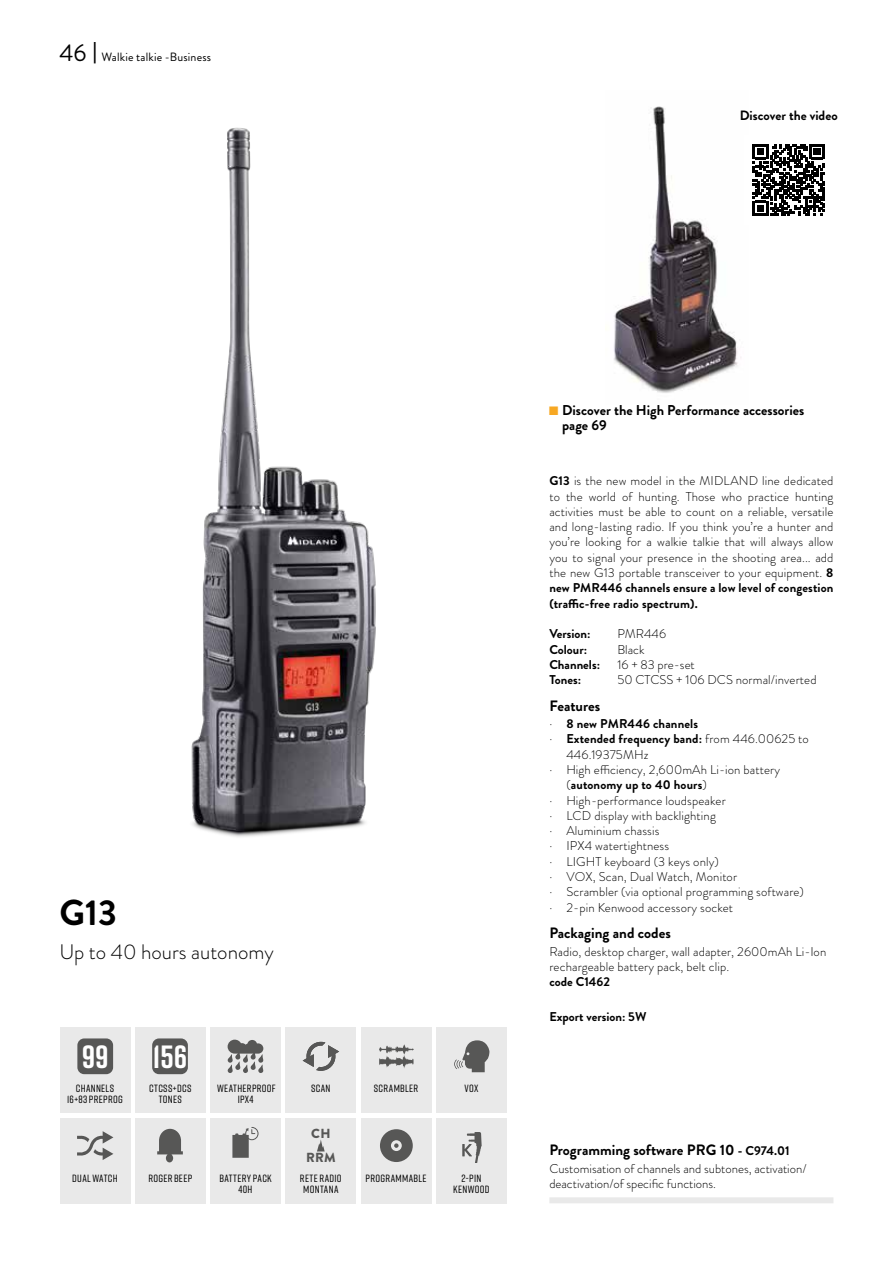
<style>
.page{position:relative;width:893px;height:1263px;background:#fff}
.page>*{position:absolute;margin:0;border:0;box-sizing:border-box;transform-origin:0 0}
.t1{font:700 36px "Brandon Grotesque";color:#000}
.t2{font:700 32.1px "Rift";color:#fff}
.t3{font:300 21px "Brandon Grotesque";color:#000}
.t4{font:700 15px "Brandon Grotesque";color:#000}
.t5{font:700 14.25px/15px "Brandon Grotesque";color:#000}
.t6{font:700 13.5px "Brandon Grotesque";color:#000}
.t7{font:900 13.2px/24.3px "Brandon Grotesque";color:#575756;text-align:center}
.t8{font:300 12.75px/15.3px "Brandon Grotesque";letter-spacing:.01em;color:#000}
.t9{font:700 12.75px "Brandon Grotesque";letter-spacing:.005em;color:#000}
.t10{font:12px "Brandon Grotesque";letter-spacing:.015em;color:#000}
.t11{font:500 10.5px/11.2px "Rift";letter-spacing:.03em;color:#000;text-align:center}
.s1{font-size:24px}
.s2{font-family:"Rift";font-weight:500;font-size:24px}
.s3{font-family:"PT Mono";font-weight:400;color:#f7a823}
.s4{font-weight:700}
.s5{font-weight:300}
.s6{font-size:12.75px}
</style>
<div class="page">
<div style="left:60px;top:1028px;width:70px;height:85px;background:#e9e9e9"></div>
<div style="left:135px;top:1028px;width:70px;height:85px;background:#e9e9e9"></div>
<div style="left:210px;top:1028px;width:71px;height:85px;background:#e9e9e9"></div>
<div style="left:286px;top:1028px;width:70px;height:85px;background:#e9e9e9"></div>
<div style="left:361px;top:1028px;width:70px;height:85px;background:#e9e9e9"></div>
<div style="left:437px;top:1028px;width:70px;height:85px;background:#e9e9e9"></div>
<div style="left:60px;top:1118px;width:70px;height:85px;background:#e9e9e9"></div>
<div style="left:210px;top:1118px;width:71px;height:85px;background:#e9e9e9"></div>
<div style="left:286px;top:1118px;width:70px;height:85px;background:#e9e9e9"></div>
<div style="left:361px;top:1118px;width:70px;height:85px;background:#e9e9e9"></div>
<div style="left:437px;top:1118px;width:70px;height:85px;background:#e9e9e9"></div>
<div style="left:135px;top:1118px;width:70px;height:85px;background:#e9e9e9"></div>
<svg style="left:227px;top:1040px;width:37px;height:33px"></svg>
<img style="left:191px;top:127px;width:185px;height:710px">
<img style="left:614px;top:106px;width:127px;height:287px">
<svg style="left:753px;top:144px;width:72px;height:72px"></svg>
<div style="left:77px;top:1038px;width:36px;height:36px;background:#575756;border-radius:7px"></div>
<svg style="left:454px;top:1040px;width:35px;height:32px"></svg>
<svg style="left:302px;top:1041px;width:37px;height:30px"></svg>
<svg style="left:157px;top:1129px;width:26px;height:33px"></svg>
<svg style="left:232px;top:1127px;width:27px;height:31px"></svg>
<svg style="left:380px;top:1129px;width:33px;height:33px"></svg>
<div style="left:152px;top:1038px;width:36px;height:36px;background:#575756;border-radius:7px"></div>
<svg style="left:77px;top:1131px;width:36px;height:29px"></svg>
<svg style="left:379px;top:1044px;width:35px;height:24px"></svg>
<svg style="left:317px;top:1140px;width:8px;height:11px"></svg>
<svg style="left:462px;top:1132px;width:20px;height:30px"></svg>
<div style="left:549px;top:1197px;width:284px;height:6px;background:#e9e9e9"></div>
<p class="t10" style="left:60px;top:49px;width:153px"><span class="s1">46</span> <span class="s2">|</span> Walkie talkie -Business</p>
<p class="t6" style="left:740px;top:106px;width:99px">Discover the video</p>
<h1 class="t1" style="left:60px;top:887px;width:59px">G13</h1>
<h3 class="t3" style="left:60px;top:937px;width:216px">Up to 40 hours autonomy</h3>
<h2 class="t2" style="left:82px;top:1033px;width:28px">99</h2>
<h2 class="t2" style="left:153px;top:1033px;width:36px">156</h2>
<p class="t11" style="left:67px;top:1082px;width:57px">CHANNELS<br>16+83 PREPROG</p>
<p class="t11" style="left:149px;top:1082px;width:44px">CTCSS+DCS<br>TONES</p>
<p class="t11" style="left:217px;top:1082px;width:60px">WEATHERPROOF<br>IPX4</p>
<p class="t11" style="left:311px;top:1082px;width:21px">SCAN</p>
<p class="t11" style="left:374px;top:1082px;width:46px">SCRAMBLER</p>
<p class="t11" style="left:464px;top:1082px;width:15px">VOX</p>
<p class="t7" style="left:306px;top:1121px;width:31px">CH<br>RRM</p>
<p class="t11" style="left:72px;top:1172px;width:47px">DUAL WATCH</p>
<p class="t11" style="left:148px;top:1172px;width:45px">ROGER BEEP</p>
<p class="t11" style="left:219px;top:1172px;width:54px">BATTERY PACK<br>40H</p>
<p class="t11" style="left:300px;top:1172px;width:43px">RETE RADIO<br>MONTANA</p>
<p class="t11" style="left:365px;top:1172px;width:63px">PROGRAMMABLE</p>
<p class="t11" style="left:453px;top:1172px;width:38px">2-PIN<br>KENWOOD</p>
<p class="t5" style="left:562px;top:403px;width:244px;text-indent:-13px"><span class="s3">■</span> Discover the High Performance accessories page 69</p>
<p class="t8" style="left:549px;top:473px;width:286px;text-align:justify"><span class="s4">G13</span> is the new model in the MIDLAND line dedicated to the world of hunting. Those who practice hunting activities must be able to count on a reliable, versatile and long-lasting radio. If you think you’re a hunter and you’re looking for a walkie talkie that will always allow you to signal your presence in the shooting area... add the new G13 portable transceiver to your equipment. <span class="s4">8 new PMR446 channels ensure a low level of congestion (traffic-free radio spectrum).</span></p>
<p class="t9" style="left:549px;top:625px;width:43px">Version:</p>
<p class="t8" style="left:617px;top:626px;width:50px">PMR446</p>
<p class="t9" style="left:549px;top:640px;width:39px">Colour:</p>
<p class="t8" style="left:617px;top:641px;width:29px">Black</p>
<p class="t9" style="left:549px;top:655px;width:52px">Channels:</p>
<p class="t8" style="left:617px;top:657px;width:79px">16 + 83 pre-set</p>
<p class="t9" style="left:549px;top:671px;width:33px">Tones:</p>
<p class="t8" style="left:617px;top:672px;width:201px">50 CTCSS + 106 DCS normal/inverted</p>
<p class="t4" style="left:549px;top:695px;width:52px">Features</p>
<p class="t9" style="left:549px;top:715px;width:150px"><span class="s5">·</span> 8 new PMR446 channels</p>
<p class="t9" style="left:549px;top:730px;width:261px"><span class="s5">·</span> Extended frequency band: <span class="s5">from 446.00625 to</span></p>
<p class="t8" style="left:566px;top:747px;width:84px">446.19375MHz</p>
<p class="t8" style="left:549px;top:762px;width:232px">· High efficiency, 2,600mAh Li-ion battery</p>
<p class="t9" style="left:566px;top:776px;width:142px"><span class="s5">(</span>autonomy up to 40 hours<span class="s5">)</span></p>
<p class="t8" style="left:549px;top:792px;width:178px">· High-performance loudspeaker</p>
<p class="t8" style="left:549px;top:808px;width:168px">· LCD display with backlighting</p>
<p class="t8" style="left:549px;top:823px;width:112px">· Aluminium chassis</p>
<p class="t8" style="left:549px;top:838px;width:121px">· IPX4 watertightness</p>
<p class="t8" style="left:549px;top:854px;width:171px">· LIGHT keyboard (3 keys only)</p>
<p class="t8" style="left:549px;top:869px;width:189px">· VOX, Scan, Dual Watch, Monitor</p>
<p class="t8" style="left:549px;top:884px;width:256px">· Scrambler (via optional programming software)</p>
<p class="t8" style="left:549px;top:900px;width:185px">· 2-pin Kenwood accessory socket</p>
<p class="t4" style="left:549px;top:922px;width:123px">Packaging and codes</p>
<p class="t8" style="left:549px;top:944px;width:278px">Radio, desktop charger, wall adapter, 2600mAh Li-Ion rechargeable battery pack, belt clip.</p>
<p class="t9" style="left:549px;top:973px;width:62px">code C1462</p>
<p class="t9" style="left:549px;top:1008px;width:99px">Export version: 5W</p>
<p class="t4" style="left:549px;top:1139px;width:242px">Programming software PRG 10 <span class="s6">- C974.01</span></p>
<p class="t8" style="left:549px;top:1161px;width:259px">Customisation of channels and subtones, activation/ deactivation/of specific functions.</p>
</div>
